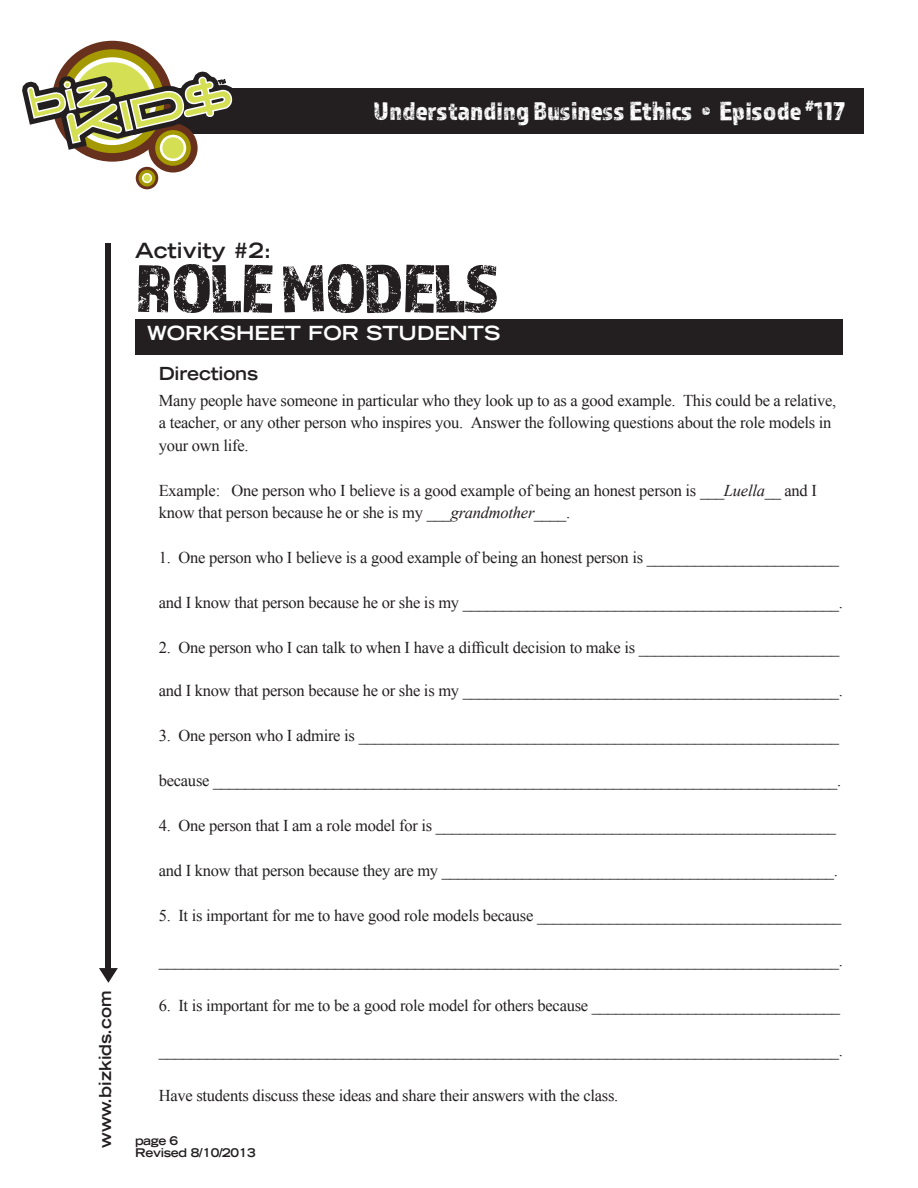
<style>
.page{position:relative;width:918px;height:1188px;background:#fff}
.page>*{position:absolute;margin:0;border:0;box-sizing:border-box;transform-origin:0 0}
.t1{font:70.5px "Almaq Rough";letter-spacing:-.025em;color:#231f20}
.t2{font:27px "Almaq Rough";color:#fff}
.t3{font:700 expanded 21px "Trade Gothic LT Std";color:#231f20}
.t4{font:700 expanded 19.5px "Trade Gothic LT Std";color:#fff}
.SUBHEAD{font:700 expanded 18px "Trade Gothic LT Std";letter-spacing:-.01em;color:#231f20}
.t5{font:16.5px/22.5px "Times New Roman";letter-spacing:-.015em;color:#231f20}
.t6{font:700 expanded 16.5px "Trade Gothic LT Std";color:#231f20}
.t7{font:700 expanded 12px/12px "Trade Gothic LT Std";letter-spacing:-.025em;color:#231f20}
.s1{font-style:italic}
</style>
<div class="page">
<div style="left:99px;top:88px;width:765px;height:45px;background:#231f20"></div>
<div style="left:106px;top:243px;width:5px;height:730px;background:#231f20"></div>
<svg style="left:99px;top:968px;width:19px;height:15px"></svg>
<svg style="left:22px;top:40px;width:215px;height:150px"></svg>
<div style="left:136px;top:320px;width:707px;height:35px;background:#231f20"></div>
<h2 class="t2" style="left:373px;top:95px;width:473px">Understanding Business Ethics • Episode <sup>#</sup>117</h2>
<p class="t6" style="left:95px;top:1148px;width:159px;rotate:-90deg">www.bizkids.com</p>
<p class="t3" style="left:135px;top:237px;width:138px">Activity #2:</p>
<p class="t1" style="left:135px;top:246px;width:366px">ROLE MODELS</p>
<p class="t4" style="left:147px;top:321px;width:355px">WORKSHEET FOR STUDENTS</p>
<p class="SUBHEAD" style="left:159px;top:362px;width:101px">Directions</p>
<p class="t5" style="left:159px;top:389px;width:679px">Many people have someone in particular who they look up to as a good example. This could be a relative, a teacher, or any other person who inspires you. Answer the following questions about the role models in your own life.</p>
<p class="t5" style="left:159px;top:479px;width:660px">Example: One person who I believe is a good example of being an honest person is ___<span class="s1">Luella</span>__ and I know that person because he or she is my ___<span class="s1">grandmother</span>____.</p>
<p class="t5" style="left:159px;top:546px;width:682px">1. One person who I believe is a good example of being an honest person is ________________________</p>
<p class="t5" style="left:159px;top:591px;width:686px">and I know that person because he or she is my _______________________________________________.</p>
<p class="t5" style="left:159px;top:636px;width:682px">2. One person who I can talk to when I have a difficult decision to make is _________________________</p>
<p class="t5" style="left:159px;top:679px;width:686px">and I know that person because he or she is my _______________________________________________.</p>
<p class="t5" style="left:159px;top:724px;width:682px">3. One person who I admire is ____________________________________________________________</p>
<p class="t5" style="left:159px;top:769px;width:684px">because ______________________________________________________________________________.</p>
<p class="t5" style="left:159px;top:814px;width:679px">4. One person that I am a role model for is __________________________________________________</p>
<p class="t5" style="left:159px;top:859px;width:681px">and I know that person because they are my _________________________________________________.</p>
<p class="t5" style="left:159px;top:904px;width:684px">5. It is important for me to have good role models because ______________________________________</p>
<p class="t5" style="left:159px;top:949px;width:686px">_____________________________________________________________________________________.</p>
<p class="t5" style="left:159px;top:994px;width:683px">6. It is important for me to be a good role model for others because _______________________________</p>
<p class="t5" style="left:159px;top:1039px;width:686px">_____________________________________________________________________________________.</p>
<p class="t5" style="left:159px;top:1084px;width:461px">Have students discuss these ideas and share their answers with the class.</p>
<p class="t7" style="left:135px;top:1135px;width:122px">page 6<br>Revised 8/10/2013</p>
</div>
